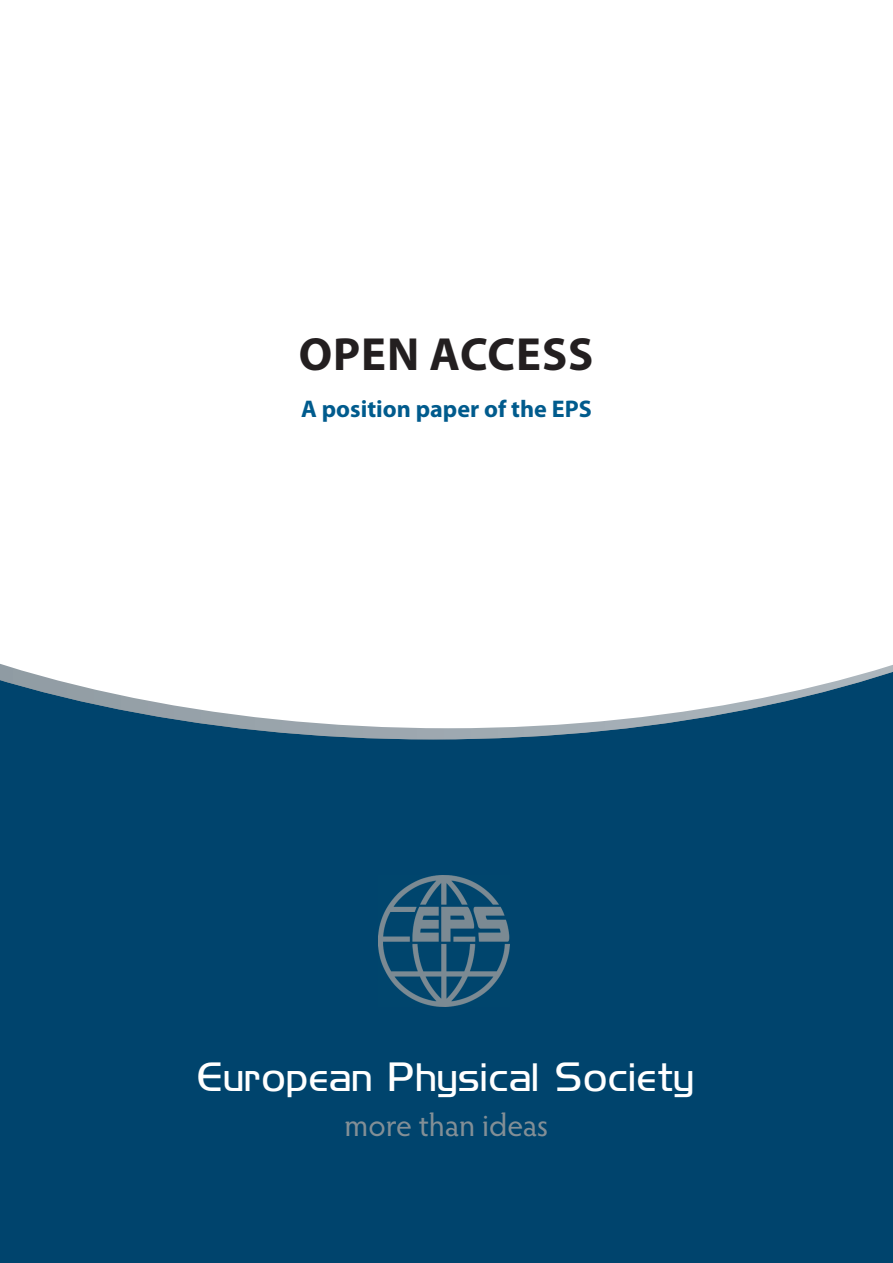
<style>
.page{position:relative;width:893px;height:1263px;background:#fff}
.page>*{position:absolute;margin:0;border:0;box-sizing:border-box;transform-origin:0 0}
.t1{font:700 46.65px "Myriad Pro";letter-spacing:.02em;color:#231f20}
.t2{font:36.75px "Hancock Park Light Laser";letter-spacing:.04em;color:#fff}
.t3{font:32.1px "Hypatia Sans Pro";color:#838f96}
.t4{font:700 24.15px "Myriad Pro";color:#005b8d}
</style>
<div class="page">
<div style="left:0;top:1px;width:892px;height:1262px;background:#00446d"></div>
<div style="left:0;top:1px;width:892px;height:727px;background:#fff"></div>
<img style="left:379px;top:875px;width:131px;height:131px">
<p class="t1" style="left:299px;top:328px;width:296px">OPEN ACCESS</p>
<p class="t4" style="left:301px;top:395px;width:292px">A position paper of the EPS</p>
<p class="t2" style="left:198px;top:1060px;width:498px">European Physical Society</p>
<p class="t3" style="left:345px;top:1103px;width:205px">more than ideas</p>
</div>
